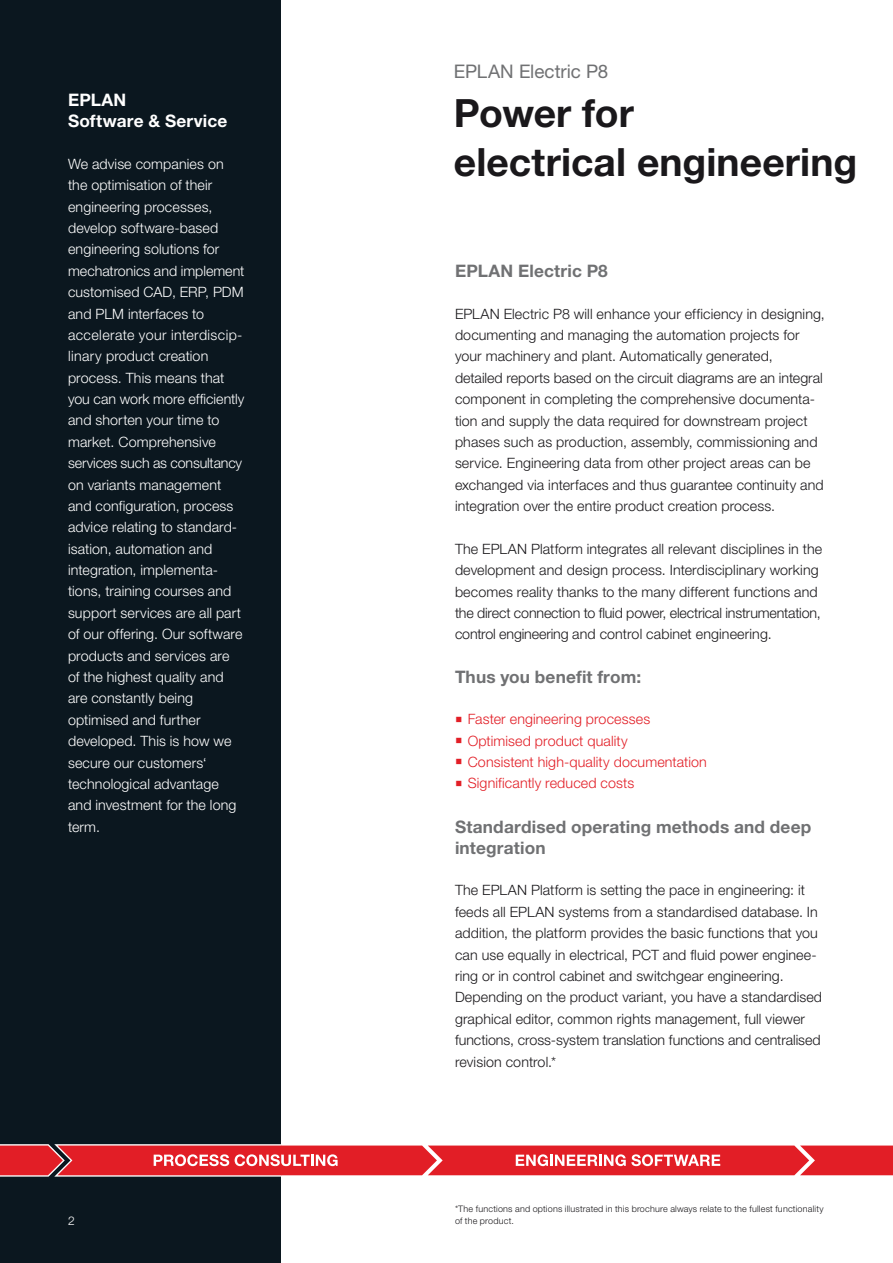
<style>
.page{position:relative;width:893px;height:1263px;background:#fff}
.page>*{position:absolute;margin:0;border:0;box-sizing:border-box;transform-origin:0 0}
.t1{font:700 39px/48.8px "Helvetica Neue LT Std";letter-spacing:.005em;color:#1a181b}
.t2{font:18.75px "Helvetica Neue LT Std";letter-spacing:-.005em;color:#707173}
.t3{font:700 17.25px/21.3px "Helvetica Neue LT Std";letter-spacing:.01em;color:#707173}
.t4{font:700 17.25px/21.3px "Helvetica Neue LT Std";letter-spacing:.01em;color:#fff}
.t5{font:300 14.25px/21.3px "Helvetica Neue LT Std";letter-spacing:.005em;color:#1a181b}
.t6{font:300 14.25px/21.3px "Helvetica Neue LT Std";letter-spacing:.01em;color:#fff}
.t7{font:300 14.25px/21.3px "Helvetica Neue LT Std";letter-spacing:.01em;color:#e21e26}
.t8{font:300 12px "Helvetica Neue LT Std";color:#fff}
.t9{font:300 9px/12px "Helvetica Neue LT Std";letter-spacing:.025em;color:#1a181b}
</style>
<div class="page">
<div style="left:0;top:0;width:281px;height:1263px;background:#0b171f"></div>
<svg style="left:0;top:1144px;width:893px;height:32px;background:#e44148"></svg>
<p class="t4" style="left:68px;top:89px;width:161px">EPLAN<br>Software &amp; Service</p>
<p class="t6" style="left:68px;top:153px;width:178px">We advise companies on the optimisation of their engineering processes, develop software-based engineering solutions for mechatronics and implement customised CAD, ERP, PDM and PLM interfaces to accelerate your interdiscip&shy;linary product creation process. This means that you can work more efficiently and shorten your time to market. Comprehensive services such as consultancy on variants management and configuration, process advice relating to standard&shy;isation, automation and integration, implementa&shy;tions, training courses and support services are all part of our offering. Our software products and services are of the highest quality and are constantly being optimised and further developed. This is how we secure our customers‘ technological advantage and investment for the long term.</p>
<p class="t8" style="left:68px;top:1213px;width:8px">2</p>
<h2 class="t2" style="left:454px;top:60px;width:156px">EPLAN Electric P8</h2>
<h1 class="t1" style="left:454px;top:88px;width:405px">Power for<br>electrical engineering</h1>
<p class="t3" style="left:455px;top:260px;width:154px">EPLAN Electric P8</p>
<p class="t5" style="left:455px;top:303px;width:371px">EPLAN Electric P8 will enhance your efficiency in designing, documenting and managing the automation projects for your machinery and plant. Automatically generated,<br>detailed reports based on the circuit diagrams are an integral component in completing the comprehensive documenta&shy;tion and supply the data required for downstream project phases such as production, assembly, commissioning and service. Engineering data from other project areas can be exchanged via interfaces and thus guarantee continuity and integration over the entire product creation process.</p>
<p class="t5" style="left:455px;top:538px;width:369px">The EPLAN Platform integrates all relevant disciplines in the development and design process. Interdisciplinary working becomes reality thanks to the many different functions and the direct connection to fluid power, electrical instrumentation, control engineering and control cabinet engineering.</p>
<p class="t3" style="left:455px;top:666px;width:188px">Thus you benefit from:</p>
<p class="t7" style="left:468px;top:708px;width:241px">Faster engineering processes<br>Optimised product quality<br>Consistent high-quality documentation<br>Significantly reduced costs</p>
<p class="t3" style="left:455px;top:815px;width:358px">Standardised operating methods and deep integration</p>
<p class="t5" style="left:455px;top:879px;width:369px">The EPLAN Platform is setting the pace in engineering: it feeds all EPLAN systems from a standardised database. In addition, the platform provides the basic functions that you can use equally in electrical, PCT and fluid power enginee&shy;ring or in control cabinet and switchgear engineering.<br>Depending on the product variant, you have a standardised graphical editor, common rights management, full viewer functions, cross-system translation functions and centralised revision control.*</p>
<p class="t9" style="left:455px;top:1203px;width:370px">*The functions and options illustrated in this brochure always relate to the fullest functionality of the product.</p>
</div>
